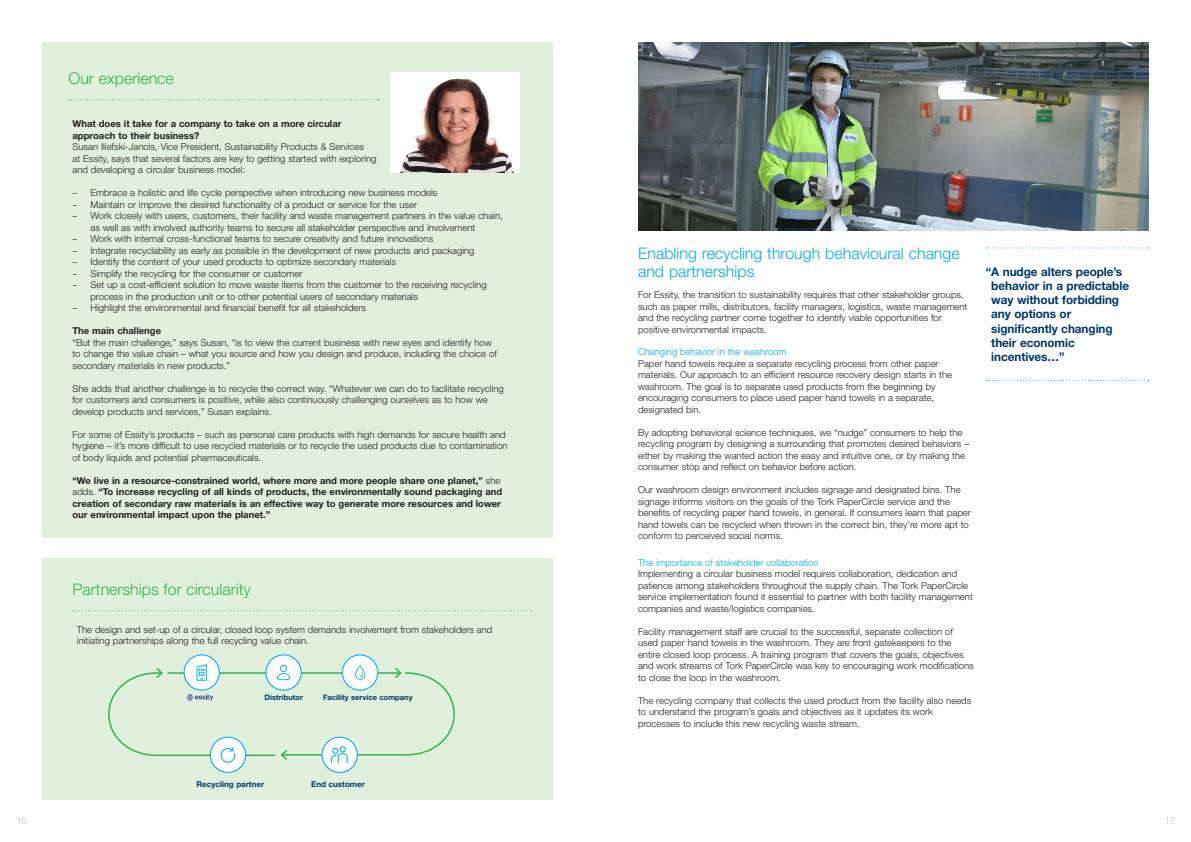
<style>
.page{position:relative;width:1191px;height:842px;background:#fff}
.page>*{position:absolute;margin:0;border:0;box-sizing:border-box;transform-origin:0 0}
.grafikrubbe{font:300 16px/18px "Helvetica Neue LT Std";color:#00aeef}
.grafikrubbe-2{font:300 16px "Helvetica Neue LT Std";color:#31b44a}
.grafikrubbe-3{font:700 12px/14px "Helvetica Neue LT Std";letter-spacing:-.005em;color:#00386c}
.Body_copy{font:300 9.5px/11.5px "Helvetica Neue LT Std";color:#231f20}
.Body_copy-2{font:700 9.5px/11.5px "Helvetica Neue LT Std";color:#231f20}
.Body_copy-3{font:300 9.5px "Helvetica Neue LT Std";color:#00aeef}
.t1{font:300 9.5px "Helvetica Neue LT Std";color:#c2c3c6}
.citat_na_n{font:700 8px "Helvetica Neue LT Std";color:#00386c}
.citat_na_n-2{font:700 7.6px "Helvetica Neue LT Std";color:#00386c}
.s1{font-family:"Myriad Pro";font-weight:400}
.s2{font-weight:300}
.s3{color:#00aeef}
</style>
<div class="page">
<div style="left:43px;top:43px;width:510px;height:495px;background:#e1efdd"></div>
<div style="left:43px;top:558px;width:510px;height:241px;background:#e1efdd"></div>
<svg style="left:986px;top:247px;width:162px;height:1px"></svg>
<div style="left:184px;top:655px;width:35px;height:35px;background:#fff;border-radius:50%"></div>
<div style="left:183px;top:654px;width:37px;height:37px;border:1px solid #00aeef;border-radius:50%"></div>
<div style="left:266px;top:655px;width:35px;height:35px;background:#fff;border-radius:50%"></div>
<div style="left:265px;top:654px;width:37px;height:37px;border:1px solid #00aeef;border-radius:50%"></div>
<svg style="left:342px;top:655px;width:36px;height:35px"></svg>
<div style="left:342px;top:654px;width:36px;height:37px;border:1px solid #00aeef;border-radius:50%"></div>
<div style="left:322px;top:737px;width:35px;height:35px;background:#fff;border-radius:50%"></div>
<div style="left:321px;top:737px;width:37px;height:36px;border:1px solid #00aeef;border-radius:50%"></div>
<div style="left:210px;top:737px;width:36px;height:35px;background:#fff;border-radius:50%"></div>
<div style="left:210px;top:737px;width:36px;height:36px;border:1px solid #00aeef;border-radius:50%"></div>
<svg style="left:108px;top:664px;width:347px;height:99px"></svg>
<svg style="left:73px;top:610px;width:458px;height:1px"></svg>
<svg style="left:69px;top:99px;width:310px;height:1px"></svg>
<img style="left:638px;top:43px;width:510px;height:187px">
<svg style="left:986px;top:380px;width:162px;height:1px"></svg>
<img style="left:390px;top:73px;width:129px;height:100px">
<p class="grafikrubbe-2" style="left:68px;top:69px;width:107px">Our experience</p>
<p class="Body_copy-2" style="left:72px;top:118px;width:270px">What does it take for a company to take on a more circular approach to their business?</p>
<p class="Body_copy" style="left:72px;top:141px;width:305px">Susan Iliefski-Janols, Vice President, Sustainability Products &amp; Services<br>at Essity, says that several factors are key to getting started with exploring and developing a circular business model:</p>
<p class="Body_copy" style="left:72px;top:187px;width:366px"><span class="s1">–</span> Embrace a holistic and life cycle perspective when introducing new business models</p>
<p class="Body_copy" style="left:72px;top:198px;width:346px"><span class="s1">–</span> Maintain or improve the desired functionality of a product or service for the user</p>
<p class="Body_copy" style="left:90px;top:210px;width:414px;text-indent:-18px"><span class="s1">–</span> Work closely with users, customers, their facility and waste management partners in the value chain, as well as with involved authority teams to secure all stakeholder perspective and involvement</p>
<p class="Body_copy" style="left:72px;top:233px;width:362px"><span class="s1">–</span> Work with internal cross-functional teams to secure creativity and future innovations</p>
<p class="Body_copy" style="left:72px;top:244px;width:403px"><span class="s1">–</span> Integrate recyclability as early as possible in the development of new products and packaging</p>
<p class="Body_copy" style="left:72px;top:256px;width:325px"><span class="s1">–</span> Identify the content of your used products to optimize secondary materials</p>
<p class="Body_copy" style="left:72px;top:267px;width:231px"><span class="s1">–</span> Simplify the recycling for the consumer or customer</p>
<p class="Body_copy" style="left:90px;top:279px;width:398px;text-indent:-18px"><span class="s1">–</span> Set up a cost-efficient solution to move waste items from the customer to the receiving recycling process in the production unit or to other potential users of secondary materials</p>
<p class="Body_copy" style="left:72px;top:302px;width:295px"><span class="s1">–</span> Highlight the environmental and financial benefit for all stakeholders</p>
<p class="Body_copy-2" style="left:72px;top:325px;width:90px">The main challenge</p>
<p class="Body_copy" style="left:72px;top:336px;width:426px">“But the main challenge,” says Susan, “is to view the current business with new eyes and identify how to change the value chain – what you source and how you design and produce, including the choice of secondary materials in new products.”</p>
<p class="Body_copy" style="left:72px;top:382px;width:433px">She adds that another challenge is to recycle the correct way. “Whatever we can do to facilitate recycling for customers and consumers is positive, while also continuously challenging ourselves as to how we develop products and services,” Susan explains.</p>
<p class="Body_copy" style="left:72px;top:428px;width:436px">For some of Essity’s products – such as personal care products with high demands for secure health and hygiene – it’s more difficult to use recycled materials or to recycle the used products due to contamination of body liquids and potential pharmaceuticals.</p>
<p class="Body_copy-2" style="left:72px;top:474px;width:431px">“We live in a resource-constrained world, where more and more people share one planet,” <span class="s2">she adds.</span> “To increase recycling of all kinds of products, the environmentally sound packaging and creation of secondary raw materials is an effective way to generate more resources and lower our environmental impact upon the planet.”</p>
<p class="grafikrubbe-2" style="left:72px;top:580px;width:180px">Partnerships for circularity</p>
<p class="Body_copy" style="left:77px;top:623px;width:417px">The design and set-up of a circular, closed loop system demands involvement from stakeholders and initiating partnerships along the full recycling value chain.</p>
<p class="citat_na_n-2" style="left:265px;top:692px;width:40px">Distributor</p>
<p class="citat_na_n-2" style="left:323px;top:692px;width:91px">Facility service company</p>
<p class="citat_na_n" style="left:196px;top:779px;width:69px">Recycling partner</p>
<p class="citat_na_n" style="left:311px;top:779px;width:55px">End customer</p>
<p class="grafikrubbe" style="left:638px;top:244px;width:323px">Enabling recycling through behavioural change and partnerships</p>
<p class="Body_copy" style="left:638px;top:289px;width:331px">For Essity, the transition to sustainability requires that other stakeholder groups, such as paper mills, distributors, facility managers, logistics, waste management and the recycling partner come together to identify viable opportunities for positive environmental impacts.</p>
<p class="Body_copy-3" style="left:638px;top:346px;width:150px">Changing behavior in the washroom</p>
<p class="Body_copy" style="left:638px;top:358px;width:315px">Paper hand towels require a separate recycling process from other paper materials. Our approach to an efficient resource recovery design starts in the washroom. The goal is to separate used products from the beginning by encouraging consumers to place used paper hand towels in a separate, designated bin.</p>
<p class="Body_copy" style="left:638px;top:427px;width:333px">By adopting behavioral science techniques, we “nudge” consumers to help the recycling program by designing a surrounding that promotes desired behaviors – either by making the wanted action the easy and intuitive one, or by making the consumer stop and reflect on behavior before action.</p>
<p class="Body_copy" style="left:638px;top:484px;width:334px">Our washroom design environment includes signage and designated bins. The signage informs visitors on the goals of the Tork PaperCircle service and the benefits of recycling paper hand towels, in general. If consumers learn that paper hand towels can be recycled when thrown in the correct bin, they’re more apt to conform to perceived social norms.</p>
<p class="Body_copy" style="left:638px;top:557px;width:336px"><span class="s3">The importance of stakeholder collaboration<br></span>Implementing a circular business model requires collaboration, dedication and patience among stakeholders throughout the supply chain. The Tork PaperCircle service implementation found it essential to partner with both facility management companies and waste/logistics companies.</p>
<p class="Body_copy" style="left:638px;top:626px;width:337px">Facility management staff are crucial to the successful, separate collection of used paper hand towels in the washroom. They are front gatekeepers to the entire closed loop process. A training program that covers the goals, objectives and work streams of Tork PaperCircle was key to encouraging work modifications to close the loop in the washroom.</p>
<p class="Body_copy" style="left:638px;top:695px;width:335px">The recycling company that collects the used product from the facility also needs to understand the program’s goals and objectives as it updates its work processes to include this new recycling waste stream.</p>
<p class="grafikrubbe-3" style="left:991px;top:265px;width:139px;text-indent:-5px">“A nudge alters people’s behavior in a predictable way without forbidding any options or significantly changing their economic incentives…”</p>
<p class="t1" style="left:16px;top:815px;width:12px">16</p>
<p class="t1" style="left:1164px;top:815px;width:12px">17</p>
</div>
